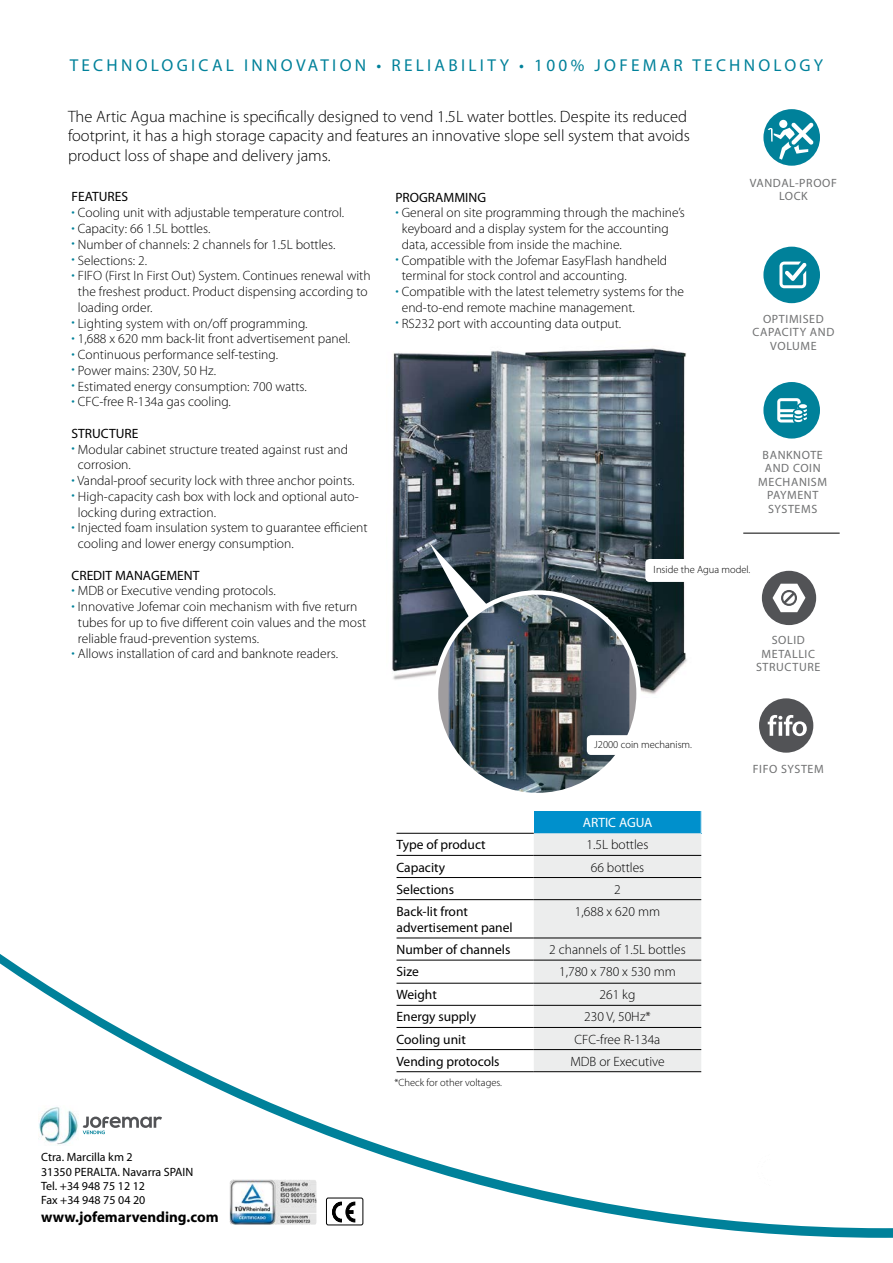
<style>
.page{position:relative;width:893px;height:1263px;background:#fff}
.page>*{position:absolute;margin:0;border:0;box-sizing:border-box;transform-origin:0 0}
.t1{font:17.25px "Myriad Pro";letter-spacing:.19em;color:#00819a}
.t2{font:300 16.5px/19.8px "Myriad Pro";color:#000}
.t3{font:700 15px "Myriad Pro";color:#000}
.t4{font:300 13.5px/15.8px "Myriad Pro";color:#000}
.t5{font:13.5px/16.2px "Myriad Pro";color:#000}
.t6{font:13.5px "Myriad Pro";color:#fff}
.t7{font:12px/13.5px "Myriad Pro";letter-spacing:.05em;color:#707172;text-align:center}
.t8{font:12px/14.4px "Myriad Pro";color:#000}
.t9{font:300 10.5px "Myriad Pro";color:#000}
.s1{color:#00819a}
</style>
<div class="page">
<svg style="left:0;top:937px;width:893px;height:301px"></svg>
<svg style="left:756px;top:1153px;width:37px;height:34px"></svg>
<div style="left:748px;top:1148px;width:56px;height:42px;border:1px solid #fff;border-radius:3px"></div>
<div style="left:326px;top:1198px;width:37px;height:27px;border:1px solid #000;border-radius:2px"></div>
<svg style="left:332px;top:1201px;width:24px;height:22px"></svg>
<hr style="left:743px;top:533px;width:97px;height:1px;background:#000">
<img style="left:392px;top:348px;width:295px;height:346px">
<div style="left:645px;top:559px;width:118px;height:23px;background:#fff;border-radius:4px"></div>
<svg style="left:436px;top:592px;width:203px;height:203px"></svg>
<img style="left:449px;top:592px;width:180px;height:200px">
<div style="left:434px;top:590px;width:207px;height:207px;border:4px solid #fff;border-radius:50%"></div>
<svg style="left:763px;top:109px;width:57px;height:57px"></svg>
<svg style="left:763px;top:247px;width:57px;height:56px"></svg>
<svg style="left:763px;top:382px;width:57px;height:57px"></svg>
<div style="left:759px;top:698px;width:54px;height:55px;background:#525356;border-radius:50%"></div>
<svg style="left:768px;top:715px;width:39px;height:21px"></svg>
<svg style="left:762px;top:571px;width:54px;height:54px"></svg>
<div style="left:587px;top:735px;width:105px;height:20px;background:#fff;border-radius:4px"></div>
<hr style="left:396px;top:833px;width:138px;height:1px;background:#000">
<hr style="left:396px;top:855px;width:138px;height:1px;background:#000">
<hr style="left:396px;top:877px;width:138px;height:1px;background:#000">
<hr style="left:396px;top:899px;width:138px;height:1px;background:#000">
<hr style="left:396px;top:938px;width:138px;height:1px;background:#000">
<hr style="left:396px;top:960px;width:138px;height:1px;background:#000">
<hr style="left:396px;top:983px;width:138px;height:1px;background:#000">
<hr style="left:396px;top:1005px;width:138px;height:1px;background:#000">
<hr style="left:396px;top:1027px;width:138px;height:1px;background:#000">
<hr style="left:396px;top:1049px;width:138px;height:1px;background:#000">
<hr style="left:396px;top:1071px;width:138px;height:1px;background:#000">
<svg style="left:534px;top:811px;width:168px;height:261px;background:#cfdce1"></svg>
<svg style="left:429px;top:543px;width:59px;height:76px"></svg>
<img style="left:39px;top:1105px;width:39px;height:40px">
<svg style="left:83px;top:1116px;width:79px;height:18px"></svg>
<img style="left:230px;top:1179px;width:86px;height:46px">
<p class="t1" style="left:70px;top:55px;width:755px">TECHNOLOGICAL INNOVATION • RELIABILITY • 100% JOFEMAR TECHNOLOGY</p>
<p class="t2" style="left:68px;top:106px;width:623px">The Artic Agua machine is specifically designed to vend 1.5L water bottles. Despite its reduced footprint, it has a high storage capacity and features an innovative slope sell system that avoids product loss of shape and delivery jams.</p>
<p class="t5" style="left:72px;top:189px;width:58px">FEATURES</p>
<p class="t4" style="left:72px;top:205px;width:274px"><span class="s1">•</span> Cooling unit with adjustable temperature control.</p>
<p class="t4" style="left:72px;top:221px;width:140px"><span class="s1">•</span> Capacity: 66 1.5L bottles.</p>
<p class="t4" style="left:72px;top:237px;width:265px"><span class="s1">•</span> Number of channels: 2 channels for 1.5L bottles.</p>
<p class="t4" style="left:72px;top:252px;width:77px"><span class="s1">•</span> Selections: 2.</p>
<p class="t4" style="left:78px;top:268px;width:294px;text-indent:-6px"><span class="s1">•</span> FIFO (First In First Out) System. Continues renewal with the freshest product. Product dispensing according to loading order.</p>
<p class="t4" style="left:72px;top:315px;width:237px"><span class="s1">•</span> Lighting system with on/off programming.</p>
<p class="t4" style="left:72px;top:331px;width:280px"><span class="s1">•</span> 1,688 x 620 mm back-lit front advertisement panel.</p>
<p class="t4" style="left:72px;top:347px;width:208px"><span class="s1">•</span> Continuous performance self-testing.</p>
<p class="t4" style="left:72px;top:363px;width:146px"><span class="s1">•</span> Power mains: 230V, 50 Hz.</p>
<p class="t4" style="left:72px;top:378px;width:237px"><span class="s1">•</span> Estimated energy consumption: 700 watts.</p>
<p class="t4" style="left:72px;top:394px;width:161px"><span class="s1">•</span> CFC-free R-134a gas cooling.</p>
<p class="t5" style="left:72px;top:425px;width:68px">STRUCTURE</p>
<p class="t4" style="left:78px;top:441px;width:272px;text-indent:-6px"><span class="s1">•</span> Modular cabinet structure treated against rust and corrosion.</p>
<p class="t4" style="left:72px;top:473px;width:284px"><span class="s1">•</span> Vandal-proof security lock with three anchor points.</p>
<p class="t4" style="left:78px;top:489px;width:282px;text-indent:-6px"><span class="s1">•</span> High-capacity cash box with lock and optional auto&shy;locking during extraction.</p>
<p class="t4" style="left:78px;top:520px;width:291px;text-indent:-6px"><span class="s1">•</span> Injected foam insulation system to guarantee efficient cooling and lower energy consumption.</p>
<p class="t5" style="left:72px;top:567px;width:129px">CREDIT MANAGEMENT</p>
<p class="t4" style="left:72px;top:583px;width:206px"><span class="s1">•</span> MDB or Executive vending protocols.</p>
<p class="t4" style="left:78px;top:599px;width:290px;text-indent:-6px"><span class="s1">•</span> Innovative Jofemar coin mechanism with five return tubes for up to five different coin values and the most reliable fraud-prevention systems.</p>
<p class="t4" style="left:72px;top:646px;width:268px"><span class="s1">•</span> Allows installation of card and banknote readers.</p>
<p class="t5" style="left:395px;top:189px;width:92px">PROGRAMMING</p>
<p class="t4" style="left:402px;top:205px;width:285px;text-indent:-6px"><span class="s1">•</span> General on site programming through the machine’s keyboard and a display system for the accounting data, accessible from inside the machine.</p>
<p class="t4" style="left:402px;top:252px;width:267px;text-indent:-6px"><span class="s1">•</span> Compatible with the Jofemar EasyFlash handheld terminal for stock control and accounting.</p>
<p class="t4" style="left:402px;top:284px;width:284px;text-indent:-6px"><span class="s1">•</span> Compatible with the latest telemetry systems for the end-to-end remote machine management.</p>
<p class="t4" style="left:395px;top:315px;width:227px"><span class="s1">•</span> RS232 port with accounting data output.</p>
<p class="t7" style="left:750px;top:176px;width:89px">VANDAL-PROOF<br>LOCK</p>
<p class="t7" style="left:752px;top:312px;width:83px">OPTIMISED<br>CAPACITY AND<br>VOLUME</p>
<p class="t7" style="left:758px;top:448px;width:70px">BANKNOTE<br>AND COIN<br>MECHANISM<br>PAYMENT<br>SYSTEMS</p>
<p class="t9" style="left:654px;top:564px;width:98px">Inside the Agua model.</p>
<p class="t7" style="left:756px;top:633px;width:66px">SOLID<br>METALLIC<br>STRUCTURE</p>
<p class="t8" style="left:41px;top:1150px;width:154px">Ctra. Marcilla km 2<br>31350 PERALTA. Navarra SPAIN<br>Tel. +34 948 75 12 12<br>Fax +34 948 75 04 20</p>
<p class="t3" style="left:41px;top:1207px;width:179px">www.jofemarvending.com</p>
<p class="t9" style="left:594px;top:739px;width:99px">J2000 coin mechanism.</p>
<p class="t6" style="left:583px;top:814px;width:71px">ARTIC AGUA</p>
<p class="t5" style="left:396px;top:836px;width:91px">Type of product</p>
<p class="t4" style="left:587px;top:837px;width:63px">1.5L bottles</p>
<p class="t5" style="left:396px;top:859px;width:50px">Capacity</p>
<p class="t4" style="left:591px;top:859px;width:55px">66 bottles</p>
<p class="t5" style="left:396px;top:881px;width:59px">Selections</p>
<p class="t4" style="left:614px;top:881px;width:8px">2</p>
<p class="t5" style="left:396px;top:903px;width:118px">Back-lit front advertisement panel</p>
<p class="t4" style="left:575px;top:904px;width:87px">1,688 x 620 mm</p>
<p class="t5" style="left:396px;top:941px;width:115px">Number of channels</p>
<p class="t4" style="left:549px;top:942px;width:138px">2 channels of 1.5L bottles</p>
<p class="t5" style="left:396px;top:963px;width:24px">Size</p>
<p class="t4" style="left:559px;top:964px;width:118px">1,780 x 780 x 530 mm</p>
<p class="t5" style="left:396px;top:986px;width:42px">Weight</p>
<p class="t4" style="left:600px;top:987px;width:37px">261 kg</p>
<p class="t5" style="left:396px;top:1008px;width:81px">Energy supply</p>
<p class="t4" style="left:584px;top:1009px;width:68px">230 V, 50Hz*</p>
<p class="t5" style="left:396px;top:1031px;width:71px">Cooling unit</p>
<p class="t4" style="left:575px;top:1031px;width:87px">CFC-free R-134a</p>
<p class="t5" style="left:396px;top:1053px;width:105px">Vending protocols</p>
<p class="t4" style="left:570px;top:1053px;width:96px">MDB or Executive</p>
<p class="t9" style="left:394px;top:1076px;width:109px">*Check for other voltages.</p>
<p class="t7" style="left:753px;top:762px;width:73px">FIFO SYSTEM</p>
</div>
